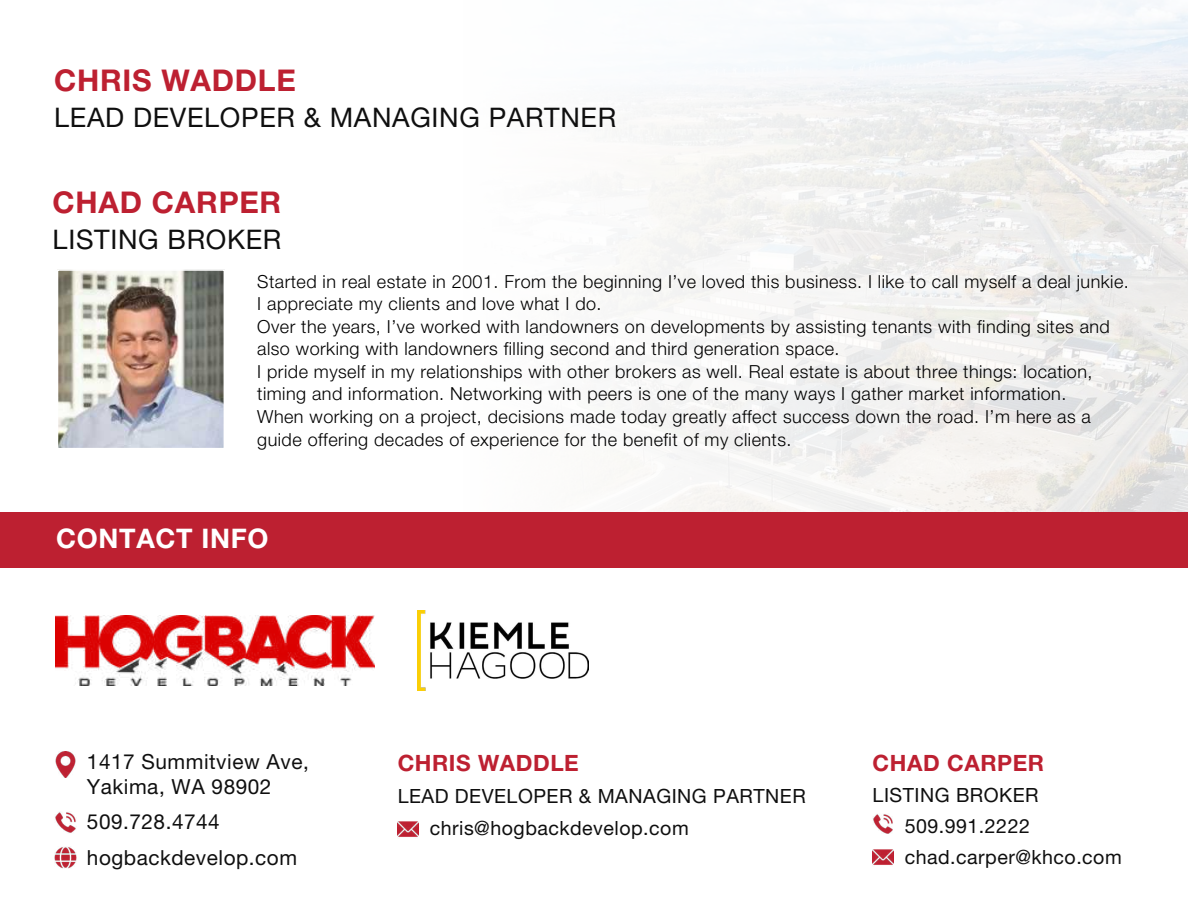
<style>
.page{position:relative;width:1188px;height:918px;background:#fff}
.page>*{position:absolute;margin:0;border:0;box-sizing:border-box;transform-origin:0 0}
.t1{font:30px "Helvetica Neue LT 75 Bd";letter-spacing:.025em;color:#bd2031}
.t2{font:27px "Helvetica Neue LT 55 Rm";letter-spacing:.025em;color:#0f0f0f}
.t3{font:27px "Helvetica Neue LT 75 Bd";letter-spacing:.025em;color:#fff}
.t4{font:22.5px "Helvetica Neue LT 75 Bd";letter-spacing:.025em;color:#bd2031}
.t5{font:20.85px/24.9px "Helvetica Neue LT 55 Rm";letter-spacing:.025em;color:#0f0f0f}
.t6{font:19.65px/30.9px "Helvetica Neue LT 55 Rm";letter-spacing:.025em;color:#0f0f0f}
.t7{font:18px/22.5px "Helvetica Neue LT 45 Lt";letter-spacing:.025em;color:#000}
</style>
<div class="page">
<img style="left:55px;top:615px;width:320px;height:71px">
<img style="left:873px;top:814px;width:20px;height:20px">
<img style="left:873px;top:849px;width:21px;height:16px">
<img style="left:398px;top:821px;width:21px;height:16px">
<img style="left:418px;top:610px;width:171px;height:81px">
<svg style="left:626px;top:0;width:562px;height:512px;fill:#f3f3f2"></svg>
<img style="left:60px;top:272px;width:162px;height:175px">
<div style="left:57px;top:269px;width:168px;height:181px;border:2px solid #fff"></div>
<img style="left:55px;top:812px;width:21px;height:21px">
<img style="left:54px;top:847px;width:22px;height:22px">
<img style="left:55px;top:752px;width:21px;height:25px">
<div style="left:0;top:512px;width:1188px;height:55px;background:#bd2031"></div>
<h1 class="t1" style="left:54px;top:61px;width:243px">CHRIS WADDLE</h1>
<h2 class="t2" style="left:54px;top:101px;width:564px">LEAD DEVELOPER &amp; MANAGING PARTNER</h2>
<h1 class="t1" style="left:53px;top:184px;width:230px">CHAD CARPER</h1>
<h2 class="t2" style="left:53px;top:223px;width:230px">LISTING BROKER</h2>
<p class="t7" style="left:257px;top:270px;width:873px">Started in real estate in 2001. From the beginning I’ve loved this business. I like to call myself a deal junkie.<br>I appreciate my clients and love what I do.<br>Over the years, I’ve worked with landowners on developments by assisting tenants with finding sites and also working with landowners filling second and third generation space.<br>I pride myself in my relationships with other brokers as well. Real estate is about three things: location, timing and information. Networking with peers is one of the many ways I gather market information.<br>When working on a project, decisions made today greatly affect success down the road. I’m here as a guide offering decades of experience for the benefit of my clients.</p>
<h2 class="t3" style="left:56px;top:522px;width:214px">CONTACT INFO</h2>
<p class="t5" style="left:87px;top:748px;width:223px">1417 Summitview Ave,<br>Yakima, WA 98902</p>
<p class="t5" style="left:87px;top:804px;width:212px;line-height:35.7px">509.728.4744 hogbackdevelop.com</p>
<p class="t4" style="left:398px;top:749px;width:183px">CHRIS WADDLE</p>
<p class="t6" style="left:430px;top:780px;width:378px;line-height:32.1px;text-indent:-32px">LEAD DEVELOPER &amp; MANAGING PARTNER chris@hogbackdevelop.com</p>
<p class="t4" style="left:873px;top:749px;width:173px">CHAD CARPER</p>
<p class="t6" style="left:905px;top:779px;width:219px;text-indent:-32px">LISTING BROKER<br>509.991.2222 chad.carper@khco.com</p>
</div>
